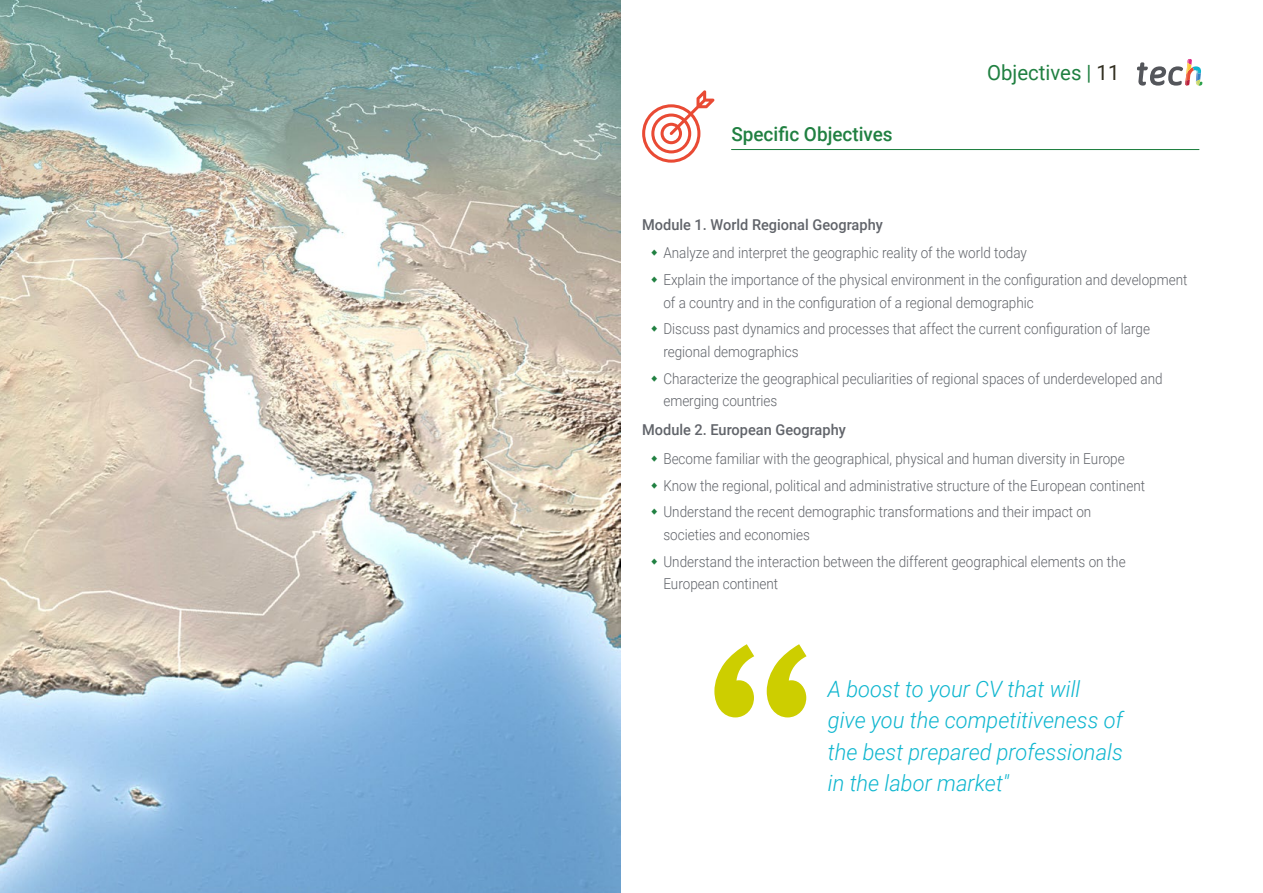
<style>
.page{position:relative;width:1263px;height:893px;background:#fff}
.page>*{position:absolute;margin:0;border:0;box-sizing:border-box;transform-origin:0 0}
.t1{font:italic 300 22.5px/31.5px "Roboto";color:#0fb6cf}
.t2{font:21px "Roboto";color:#208041}
.t3{font:500 19.5px "Roboto";color:#208041}
.t4{font:300 15px/26.7px "Roboto";color:#61646a;scale:.9 1}
.t5{font:500 15px "Roboto";color:#61646a}
.s1{color:#312e20}
</style>
<div class="page">
<svg style="left:642px;top:90px;width:72px;height:73px"></svg>
<hr style="left:731px;top:149px;width:468px;height:1px;background:#208041">
<img style="left:0;top:0;width:621px;height:893px">
<svg style="left:1137px;top:59px;width:65px;height:27px"></svg>
<svg style="left:714px;top:644px;width:92px;height:73px"></svg>
<h3 class="t3" style="left:731px;top:121px;width:163px">Specific Objectives</h3>
<h2 class="t2" style="left:987px;top:57px;width:134px">Objectives | <span class="s1">11</span></h2>
<p class="t5" style="left:642px;top:214px;width:242px">Module 1. World Regional Geography</p>
<p class="t4" style="left:663px;top:239px;width:584px">Analyze and interpret the geographic reality of the world today<br>Explain the importance of the physical environment in the configuration and development</p>
<p class="t4" style="left:663px;top:288px;width:542px">of a country and in the configuration of a regional demographic<br>Discuss past dynamics and processes that affect the current configuration of large</p>
<p class="t4" style="left:663px;top:338px;width:556px">regional demographics<br>Characterize the geographical peculiarities of regional spaces of underdeveloped and</p>
<p class="t4" style="left:663px;top:387px;width:128px">emerging countries</p>
<p class="t5" style="left:642px;top:419px;width:205px">Module 2. European Geography</p>
<p class="t4" style="left:663px;top:445px;width:537px">Become familiar with the geographical, physical and human diversity in Europe<br>Know the regional, political and administrative structure of the European continent<br>Understand the recent demographic transformations and their impact on</p>
<p class="t4" style="left:663px;top:521px;width:515px">societies and economies<br>Understand the interaction between the different geographical elements on the</p>
<p class="t4" style="left:663px;top:570px;width:129px">European continent</p>
<h1 class="t1" style="left:828px;top:672px;width:297px">A boost to your CV that will give you the competitiveness of the best prepared professionals in the labor market"</h1>
</div>
